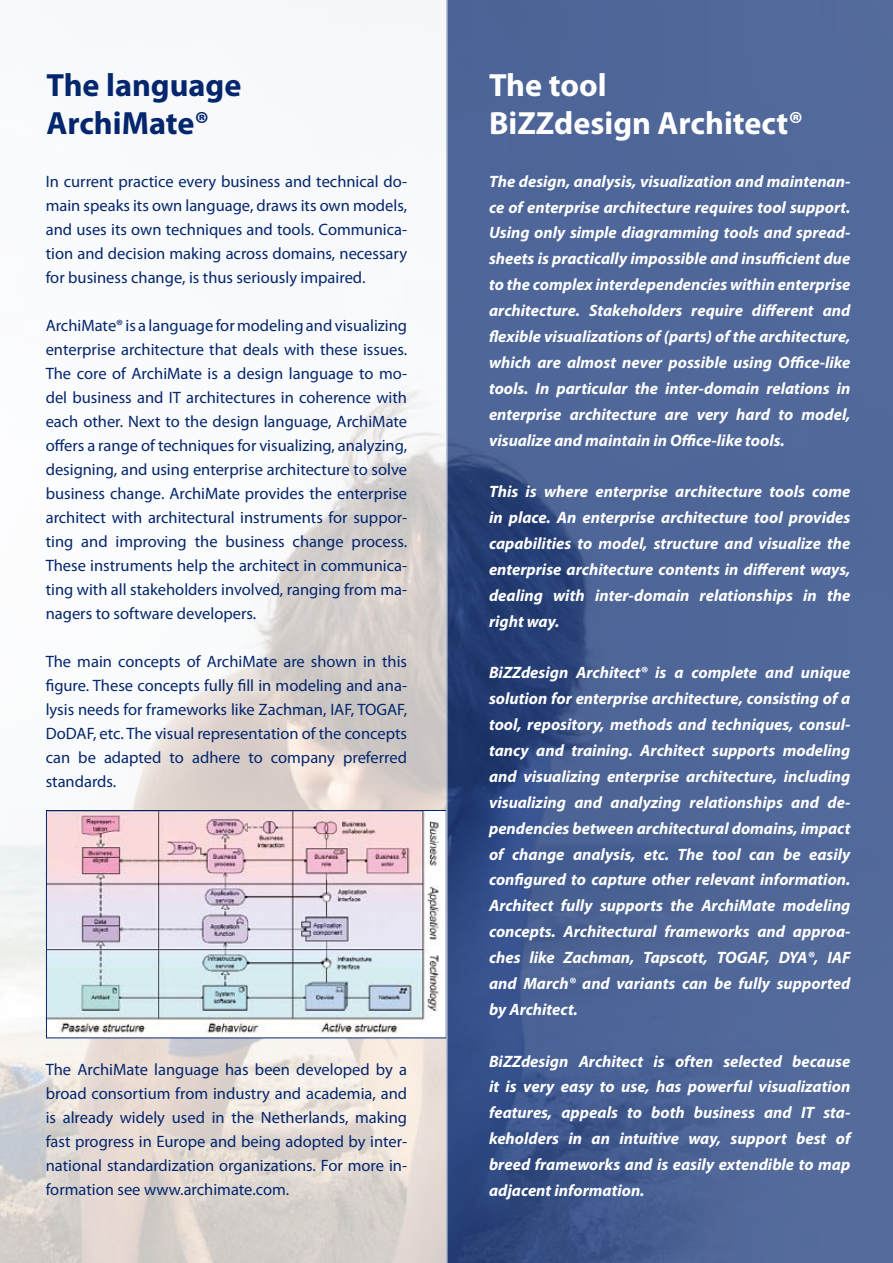
<style>
.page{position:relative;width:893px;height:1263px;background:#fff}
.page>*{position:absolute;margin:0;border:0;box-sizing:border-box;transform-origin:0 0}
.t1{font:700 32.25px/37.5px "Myriad Pro";color:#fff}
.t2{font:700 32.25px/37.5px "Myriad Pro";color:#04266d}
.t3{font:italic 700 16.5px/25.8px "Myriad Pro";color:#fff;text-align:justify}
.t4{font:16.5px/24px "Myriad Pro";color:#04266d;text-align:justify}
</style>
<div class="page">
<img style="left:0;top:390px;width:446px;height:873px">
<svg style="left:447px;top:0;width:446px;height:1263px;background:#496194"></svg>
<img style="left:48px;top:812px;width:395px;height:224px">
<div style="left:46px;top:810px;width:401px;height:228px;border:1px solid #04266d"></div>
<hr style="left:446px;top:0;width:1px;height:1263px;background:#fff">
<h1 class="t2" style="left:46px;top:65px;width:197px">The language<br>ArchiMate®</h1>
<h1 class="t1" style="left:489px;top:65px;width:316px">The tool<br>BiZZdesign Architect®</h1>
<p class="t4" style="left:46px;top:169px;width:363px">In current practice every business and technical do&shy;main speaks its own language, draws its own models, and uses its own techniques and tools. Communica&shy;tion and decision making across domains, necessary for business change, is thus seriously impaired.</p>
<p class="t4" style="left:46px;top:313px;width:363px">ArchiMate® is a language for modeling and visualizing enterprise architecture that deals with these issues.<br>The core of ArchiMate is a design language to mo&shy;del business and IT architectures in coherence with each other. Next to the design language, ArchiMate offers a range of techniques for visualizing, analyzing, designing, and using enterprise architecture to solve business change. ArchiMate provides the enterprise architect with architectural instruments for suppor&shy;ting and improving the business change process.<br>These instruments help the architect in communica&shy;ting with all stakeholders involved, ranging from ma&shy;nagers to software developers.</p>
<p class="t4" style="left:46px;top:649px;width:363px">The main concepts of ArchiMate are shown in this figure. These concepts fully fill in modeling and ana&shy;lysis needs for frameworks like Zachman, IAF, TOGAF, DoDAF, etc. The visual representation of the concepts can be adapted to adhere to company preferred standards.</p>
<p class="t4" style="left:46px;top:1057px;width:363px">The ArchiMate language has been developed by a broad consortium from industry and academia, and is already widely used in the Netherlands, making fast progress in Europe and being adopted by inter&shy;national standardization organizations. For more in&shy;formation see www.archimate.com.</p>
<p class="t3" style="left:489px;top:168px;width:363px">The design, analysis, visualization and maintenan&shy;ce of enterprise architecture requires tool support.<br>Using only simple diagramming tools and spread&shy;sheets is practically impossible and insufficient due to the complex interdependencies within enterprise architecture. Stakeholders require different and flexible visualizations of (parts) of the architecture, which are almost never possible using Office-like tools. In particular the inter-domain relations in enterprise architecture are very hard to model, visualize and maintain in Office-like tools.</p>
<p class="t3" style="left:489px;top:478px;width:363px">This is where enterprise architecture tools come in place. An enterprise architecture tool provides capabilities to model, structure and visualize the enterprise architecture contents in different ways, dealing with inter-domain relationships in the right way.</p>
<p class="t3" style="left:489px;top:659px;width:363px">BiZZdesign Architect® is a complete and unique solution for enterprise architecture, consisting of a tool, repository, methods and techniques, consul&shy;tancy and training. Architect supports modeling and visualizing enterprise architecture, including visualizing and analyzing relationships and de&shy;pendencies between architectural domains, impact of change analysis, etc. The tool can be easily configured to capture other relevant information.<br>Architect fully supports the ArchiMate modeling concepts. Architectural frameworks and approa&shy;ches like Zachman, Tapscott, TOGAF, DYA®, IAF and March® and variants can be fully supported by Architect.</p>
<p class="t3" style="left:489px;top:1047px;width:363px">BiZZdesign Architect is often selected because it is very easy to use, has powerful visualization features, appeals to both business and IT sta&shy;keholders in an intuitive way, support best of breed frameworks and is easily extendible to map adjacent information.</p>
</div>
